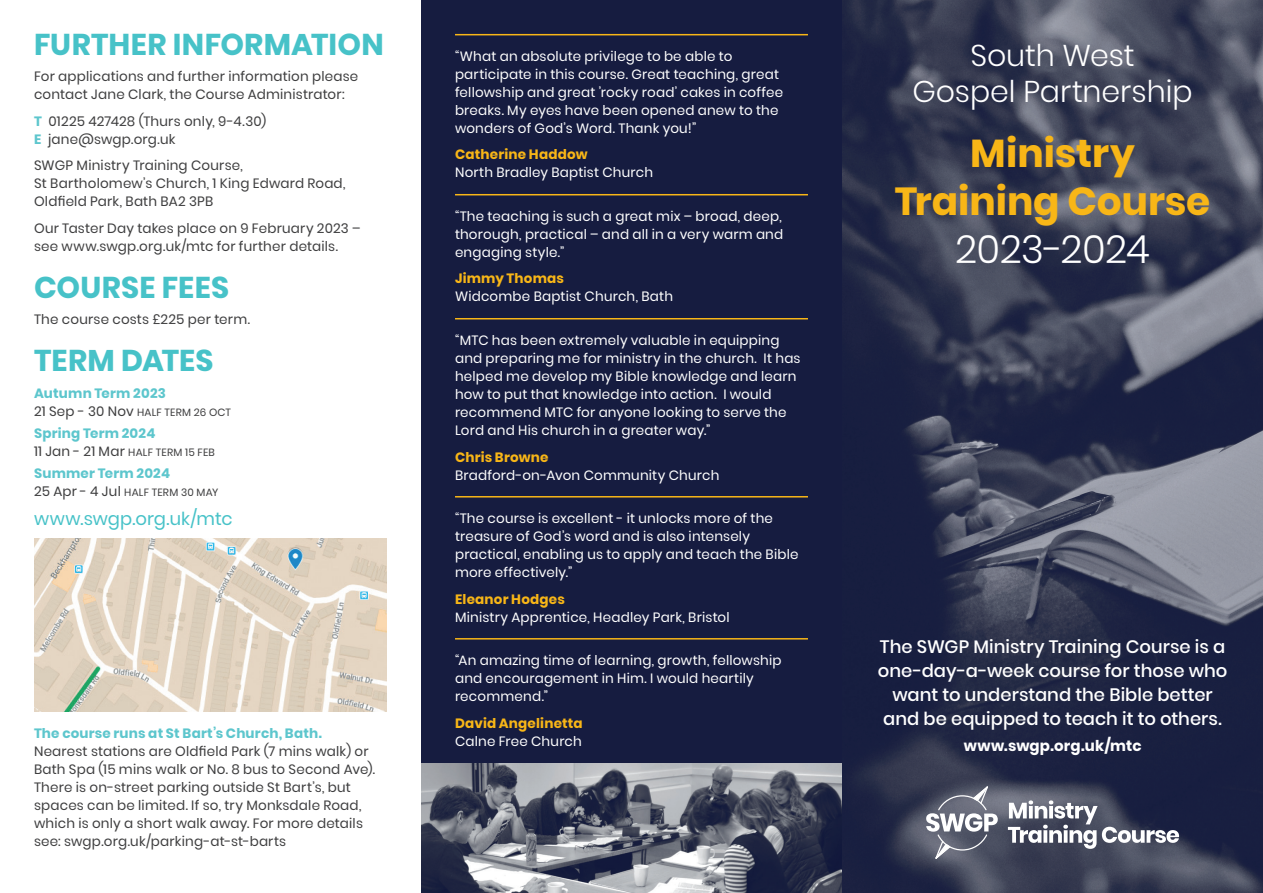
<style>
.page{position:relative;width:1263px;height:893px;background:#fff}
.page>*{position:absolute;margin:0;border:0;box-sizing:border-box;transform-origin:0 0}
.t1{font:700 39px/48px "Poppins";color:#f8b617;text-align:center}
.t2{font:700 30px "Poppins";letter-spacing:.01em;color:#47c2c8}
.t3{font:300 30px/36px "Poppins";color:#fff;text-align:center}
.t4{font:500 18px/24px "Poppins";color:#fff;text-align:center}
.t5{font:18px "Poppins";letter-spacing:-.005em;color:#47c2c8}
.t6{font:700 15px "Poppins";letter-spacing:.01em;color:#fff}
.testimonial{font:13.5px/18px "Poppins";letter-spacing:.015em;color:#fff}
.main__grey{font:13.5px/18px "Poppins";letter-spacing:.015em;color:#3e3e3f}
.main{font:13.5px/18px "Poppins";letter-spacing:.015em;color:#fff}
.speakers__grey{font:700 13.5px "Poppins";letter-spacing:.015em;color:#5dc6cd}
.main-2{font:700 13.5px/18px "Poppins";letter-spacing:.015em;color:#f8b617}
.speakers__grey-2{font:10.5px "Poppins";letter-spacing:.025em;color:#3e3e3f}
.s1{font-weight:700;color:#5dc6cd}
.s2{font-size:13.5px}
.s3{font-weight:700;color:#f8b617}
.s4{font-weight:400;color:#fff}
.s5{font-weight:300;color:#fff}
</style>
<div class="page">
<img style="left:842px;top:0;width:421px;height:893px">
<div style="left:421px;top:0;width:421px;height:893px;background:#161c40"></div>
<svg style="left:1008px;top:800px;width:171px;height:49px"></svg>
<svg style="left:926px;top:783px;width:72px;height:79px;background:#777a88"></svg>
<hr style="left:455px;top:34px;width:353px;height:1px;background:#f8b617">
<hr style="left:455px;top:194px;width:353px;height:1px;background:#f8b617">
<hr style="left:455px;top:318px;width:353px;height:1px;background:#f8b617">
<hr style="left:455px;top:496px;width:353px;height:1px;background:#f8b617">
<hr style="left:455px;top:638px;width:353px;height:1px;background:#f8b617">
<img style="left:421px;top:763px;width:421px;height:130px">
<img style="left:34px;top:539px;width:353px;height:172px">
<h4 class="t2" style="left:34px;top:27px;width:351px">FURTHER INFORMATION</h4>
<p class="main__grey" style="left:34px;top:68px;width:326px">For applications and further information please contact Jane Clark, the Course Administrator:</p>
<p class="main__grey" style="left:34px;top:112px;width:234px"><span class="s1">T</span> 01225 427428 (Thurs only, 9-4.30)<br><span class="s1">E</span> jane@swgp.org.uk</p>
<p class="main__grey" style="left:34px;top:157px;width:313px">SWGP Ministry Training Course,<br>St Bartholomew’s Church, 1 King Edward Road,<br>Oldfield Park, Bath BA2 3PB</p>
<p class="main__grey" style="left:34px;top:219px;width:328px">Our Taster Day takes place on 9 February 2023 – see www.swgp.org.uk/mtc for further details.</p>
<h4 class="t2" style="left:34px;top:270px;width:197px">COURSE FEES</h4>
<p class="main__grey" style="left:34px;top:311px;width:218px">The course costs £225 per term.</p>
<h4 class="t2" style="left:34px;top:344px;width:181px">TERM DATES</h4>
<p class="speakers__grey" style="left:34px;top:385px;width:134px">Autumn Term 2023</p>
<p class="speakers__grey-2" style="left:34px;top:406px;width:199px"><span class="s2">21 Sep - 30 Nov</span> HALF TERM 26 OCT</p>
<p class="speakers__grey" style="left:34px;top:426px;width:123px">Spring Term 2024</p>
<p class="speakers__grey-2" style="left:34px;top:446px;width:182px"><span class="s2">11 Jan - 21 Mar</span> HALF TERM 15 FEB</p>
<p class="speakers__grey" style="left:34px;top:466px;width:138px">Summer Term 2024</p>
<p class="speakers__grey-2" style="left:34px;top:487px;width:186px"><span class="s2">25 Apr - 4 Jul</span> HALF TERM 30 MAY</p>
<h5 class="t5" style="left:34px;top:508px;width:200px">www.swgp.org.uk/mtc</h5>
<p class="main__grey" style="left:34px;top:725px;width:343px"><span class="s1">The course runs at St Bart’s Church, Bath.<br></span>Nearest stations are Oldfield Park (7 mins walk) or Bath Spa (15 mins walk or No. 8 bus to Second Ave).<br>There is on-street parking outside St Bart’s, but spaces can be limited. If so, try Monksdale Road, which is only a short walk away. For more details see: swgp.org.uk/parking-at-st-barts</p>
<p class="testimonial" style="left:455px;top:47px;width:330px">“What an absolute privilege to be able to participate in this course. Great teaching, great fellowship and great ’rocky road’ cakes in coffee breaks. My eyes have been opened anew to the wonders of God’s Word. Thank you!”</p>
<p class="main" style="left:455px;top:146px;width:200px"><span class="s3">Catherine Haddow<br></span>North Bradley Baptist Church</p>
<p class="testimonial" style="left:455px;top:207px;width:330px;text-align:justify">“The teaching is such a great mix – broad, deep, thorough, practical – and all in a very warm and engaging style.”</p>
<p class="main" style="left:455px;top:270px;width:219px"><span class="s3">Jimmy Thomas<br></span>Widcombe Baptist Church, Bath</p>
<p class="testimonial" style="left:455px;top:331px;width:347px">“MTC has been extremely valuable in equipping and preparing me for ministry in the church. It has helped me develop my Bible knowledge and learn how to put that knowledge into action. I would recommend MTC for anyone looking to serve the Lord and His church in a greater way.”</p>
<p class="main" style="left:455px;top:448px;width:266px"><span class="s3">Chris Browne<br></span>Bradford-on-Avon Community Church</p>
<p class="testimonial" style="left:455px;top:509px;width:345px">“The course is excellent - it unlocks more of the treasure of God’s word and is also intensely practical, enabling us to apply and teach the Bible more effectively.”</p>
<p class="main" style="left:455px;top:590px;width:276px"><span class="s3">Eleanor Hodges<br></span>Ministry Apprentice, Headley Park, Bristol</p>
<p class="testimonial" style="left:455px;top:651px;width:328px">“An amazing time of learning, growth, fellowship and encouragement in Him. I would heartily recommend.”</p>
<p class="main-2" style="left:455px;top:714px;width:129px">David Angelinetta<br><span class="s4">Calne Free Church</span></p>
<h2 class="t3" style="left:912px;top:37px;width:282px">South West<br>Gospel Partnership</h2>
<h1 class="t1" style="left:895px;top:129px;width:317px">Ministry<br>Training Course<br><span class="s5">2023-2024</span></h1>
<h3 class="t4" style="left:878px;top:634px;width:351px">The SWGP Ministry Training Course is a one-day-a-week course for those who want to understand the Bible better and be equipped to teach it to others.</h3>
<h3 class="t6" style="left:964px;top:737px;width:179px">www.swgp.org.uk/mtc</h3>
</div>
